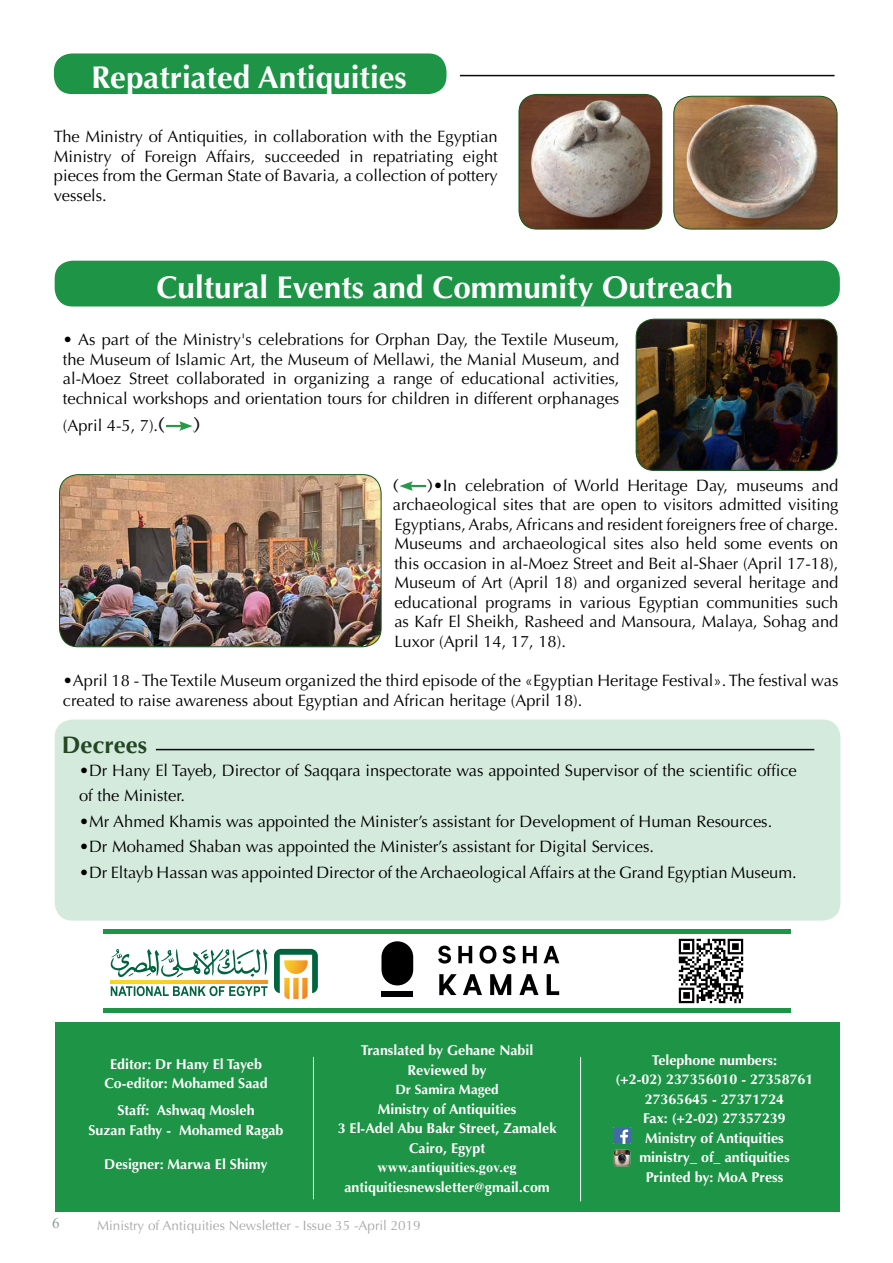
<style>
.page{position:relative;width:893px;height:1263px;background:#fff}
.page>*{position:absolute;margin:0;border:0;box-sizing:border-box;transform-origin:0 0}
.t1{font:700 31.5px "Optima";color:#fff}
.t2{font:700 24px "Optima";color:#234724}
.t3{font:700 22.5px "Lotus";color:#131216}
.t4{font:300 19.5px "Lotus";color:#131216}
.t5{font:16.5px/19.5px "Optima";color:#000}
.t6{font:15px "Times New Roman";color:#8c9d98}
.t7{font:700 14.25px/19.5px "Optima";color:#fff;text-align:center}
.t8{font:700 14.25px "Times New Roman";color:#fff}
.t9{font:13.5px "Optima";color:#aaa8a8}
.t10{font:700 13.5px "Optima";color:#fff}
.s1{font-family:"Lotus";font-weight:700;font-size:22.5px;color:#131216}
.s2{font-family:"Optima";font-weight:400;font-size:16.5px;color:#000}
</style>
<div class="page">
<hr style="left:460px;top:75px;width:374px;height:1px;background:#0b090f">
<svg style="left:166px;top:421px;width:28px;height:11px"></svg>
<svg style="left:399px;top:481px;width:27px;height:10px"></svg>
<div style="left:55px;top:261px;width:785px;height:45px;background:#1d9446;border-radius:18px"></div>
<div style="left:55px;top:1022px;width:784px;height:189px;background:#1d9446"></div>
<hr style="left:313px;top:1057px;width:1px;height:142px;background:#fff">
<hr style="left:580px;top:1057px;width:1px;height:144px;background:#fff">
<img style="left:613px;top:1150px;width:18px;height:16px">
<hr style="left:104px;top:1008px;width:687px;height:4px;background:#1d9446">
<div style="left:104px;top:929px;width:687px;height:5px;background:#1d9446"></div>
<svg style="left:274px;top:949px;width:44px;height:50px"></svg>
<svg style="left:110px;top:948px;width:158px;height:48px"></svg>
<img style="left:678px;top:938px;width:66px;height:66px">
<img style="left:614px;top:1127px;width:16px;height:16px">
<svg style="left:438px;top:946px;width:13px;height:17px"></svg>
<svg style="left:458px;top:946px;width:14px;height:17px"></svg>
<svg style="left:480px;top:946px;width:16px;height:17px"></svg>
<svg style="left:503px;top:946px;width:12px;height:17px"></svg>
<svg style="left:523px;top:946px;width:14px;height:17px"></svg>
<svg style="left:543px;top:946px;width:16px;height:17px"></svg>
<svg style="left:439px;top:974px;width:18px;height:21px"></svg>
<svg style="left:463px;top:974px;width:19px;height:21px"></svg>
<svg style="left:490px;top:974px;width:21px;height:21px"></svg>
<svg style="left:519px;top:974px;width:19px;height:21px"></svg>
<svg style="left:547px;top:974px;width:12px;height:21px"></svg>
<div style="left:381px;top:941px;width:32px;height:44px;background:#000;border-radius:16px"></div>
<div style="left:381px;top:991px;width:32px;height:5px;background:#000"></div>
<div style="left:55px;top:719px;width:785px;height:202px;background:#d4eadc;border-radius:18px"></div>
<hr style="left:156px;top:749px;width:658px;height:1px;background:#0b090f">
<div style="left:54px;top:53px;width:392px;height:41px;background:#1d9446;border-radius:18px"></div>
<img style="left:519px;top:94px;width:143px;height:135px">
<div style="left:519px;top:94px;width:143px;height:135px;border:1px solid #135718;border-radius:18px"></div>
<img style="left:674px;top:96px;width:163px;height:133px">
<div style="left:673px;top:96px;width:164px;height:133px;border:1px solid #135718;border-radius:18px"></div>
<img style="left:636px;top:319px;width:201px;height:151px">
<div style="left:636px;top:319px;width:201px;height:152px;border:1px solid #135718;border-radius:18px"></div>
<img style="left:60px;top:475px;width:321px;height:172px">
<div style="left:59px;top:474px;width:322px;height:173px;border:1px solid #135718;border-radius:19px"></div>
<h1 class="t1" style="left:91px;top:59px;width:317px">Repatriated Antiquities</h1>
<p class="t5" style="left:54px;top:127px;width:445px;text-align:right">The Ministry of Antiquities, in collaboration with the Egyptian eight</p>
<p class="t5" style="left:121px;top:146px;width:15px">of</p>
<p class="t5" style="left:206px;top:146px;width:51px">Affairs,</p>
<p class="t5" style="left:265px;top:146px;width:77px">succeeded</p>
<p class="t5" style="left:54px;top:146px;width:445px">Ministry<br>pieces from the German State of Bavaria a, collection of pottery vessels.</p>
<p class="t5" style="left:144px;top:146px;width:54px">Foreign</p>
<p class="t5" style="left:349px;top:146px;width:15px">in</p>
<p class="t5" style="left:373px;top:146px;width:82px">repatriating</p>
<h1 class="t1" style="left:157px;top:269px;width:578px">Cultural Events and Community Outreach</h1>
<p class="t5" style="left:63px;top:330px;width:558px;text-align:right">• As part of the Ministry s' celebrations for Orphan Day, the Textile Museum, the Museum of Islamic Art, the Museum of Mellawi, the Manial Museum, and activities,</p>
<p class="t5" style="left:440px;top:369px;width:15px">of</p>
<p class="t5" style="left:63px;top:369px;width:558px">al-Moez<br>technical workshops and orientation tours for children in different orphanages</p>
<h3 class="t3" style="left:193px;top:410px;width:9px">(</h3>
<p class="t5" style="left:176px;top:369px;width:90px">collaborated</p>
<p class="t5" style="left:462px;top:369px;width:85px">educational</p>
<p class="t5" style="left:129px;top:369px;width:41px">Street</p>
<p class="t5" style="left:273px;top:369px;width:15px">in</p>
<p class="t5" style="left:294px;top:369px;width:77px">organizing</p>
<p class="t5" style="left:377px;top:369px;width:10px">a</p>
<p class="t5" style="left:393px;top:369px;width:41px">range</p>
<p class="t5" style="left:63px;top:416px;width:104px">(April 4-5, <span class="s1">)</span>. (7</p>
<p class="t5" style="left:553px;top:476px;width:15px">of</p>
<p class="t5" style="left:465px;top:476px;width:81px">celebration</p>
<p class="t5" style="left:575px;top:476px;width:46px">World</p>
<p class="t5" style="left:812px;top:476px;width:28px">and</p>
<p class="t4" style="left:393px;top:473px;width:8px">(</p>
<p class="t4" style="left:426px;top:473px;width:18px">)<span class="s2">•</span></p>
<p class="t5" style="left:393px;top:495px;width:447px;text-align:right">archaeological sites that are open to visitors admitted visiting Egyptians, Arabs, Africans and resident foreigners free of charge.<br>Museums and archaeological sites also held some events on this occasion in al-Moez Street and Beit al-Shaer (April 17-18 ,( Museum of Art (April 18) and organized several heritage and such</p>
<p class="t5" style="left:627px;top:476px;width:62px">Heritage</p>
<p class="t5" style="left:443px;top:476px;width:15px">In</p>
<p class="t5" style="left:696px;top:476px;width:33px">Day,</p>
<p class="t5" style="left:736px;top:476px;width:68px">museums</p>
<p class="t5" style="left:394px;top:593px;width:446px">educational<br>as Kafr El Sheikh, Rasheed and Mansoura, Malaya, Sohag and<br>Luxor (April 14, 17, 18 .(</p>
<p class="t5" style="left:63px;top:671px;width:777px">•April 18 - The Textile Museum organized the third episode of the «Egyptian Heritage Festival .» The festival was created to raise awareness about Egyptian and African heritage (April 18 .(</p>
<p class="t5" style="left:559px;top:593px;width:15px">in</p>
<p class="t5" style="left:580px;top:593px;width:52px">various</p>
<p class="t5" style="left:638px;top:593px;width:62px">Egyptian</p>
<p class="t5" style="left:706px;top:593px;width:93px">communities</p>
<p class="t5" style="left:485px;top:593px;width:67px">programs</p>
<h2 class="t2" style="left:62px;top:731px;width:87px">Decrees</h2>
<p class="t5" style="left:79px;top:758px;width:719px;line-height:25.5px">•Dr Hany El Tayeb, Director of Saqqara inspectorate was appointed Supervisor of the scientific office of the Minister.</p>
<p class="t5" style="left:79px;top:812px;width:695px">•Mr Ahmed Khamis was appointed the Minister s’ assistant for Development of Human Resources.</p>
<p class="t5" style="left:79px;top:837px;width:576px">•Dr Mohamed Shaban was appointed the Minister s’ assistant for Digital Services.</p>
<p class="t5" style="left:79px;top:863px;width:719px">•Dr Eltayb Hassan was appointed Director of the Archaeological Affairs at the Grand Egyptian Museum.</p>
<p class="t6" style="left:52px;top:1213px;width:9px">6</p>
<p class="t7" style="left:104px;top:1054px;width:165px">Editor: Dr Hany El Tayeb<br>Co-editor: Mohamed Saad</p>
<p class="t7" style="left:157px;top:1100px;width:99px">Ashwaq Mosleh</p>
<p class="t7" style="left:117px;top:1100px;width:33px">Staff:</p>
<p class="t7" style="left:88px;top:1120px;width:84px">Suzan Fathy -</p>
<p class="t7" style="left:104px;top:1154px;width:165px">Designer: Marwa El Shimy</p>
<p class="t7" style="left:179px;top:1120px;width:106px">Mohamed Ragab</p>
<p class="t7" style="left:361px;top:1040px;width:174px">Translated by Gehane Nabil<br>Reviewed by</p>
<p class="t10" style="left:395px;top:1081px;width:105px">Dr Samira Maged</p>
<p class="t7" style="left:338px;top:1099px;width:220px">Ministry of Antiquities<br>3 El-Adel Abu Bakr Street, Zamalek<br>Cairo, Egypt</p>
<p class="t8" style="left:378px;top:1157px;width:140px">www.antiquities.gov.eg</p>
<p class="t7" style="left:344px;top:1177px;width:207px">antiquitiesnewsletter@gmail.com</p>
<p class="t9" style="left:97px;top:1217px;width:325px">Ministry of Antiquities Newsletter - Issue 35 -April 2019</p>
<p class="t7" style="left:615px;top:1050px;width:199px">Telephone numbers:<br>)+2-02( 237356010 - 27358761<br>27365645 - 27371724<br>Fax ): +2-02( 27357239<br>Ministry of Antiquities ministry_ of_ antiquities<br>Printed by: MoA Press</p>
</div>
